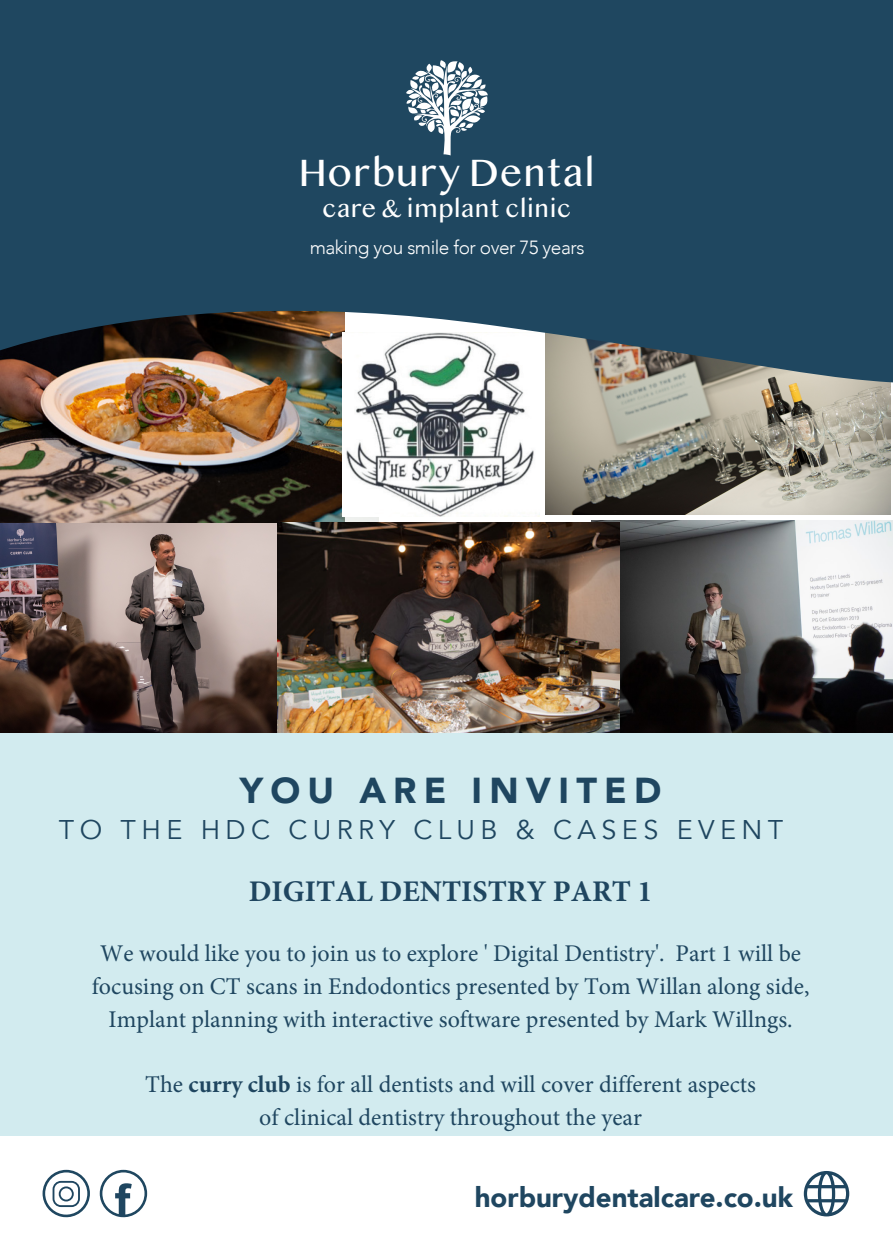
<style>
.page{position:relative;width:893px;height:1259px;background:#fff}
.page>*{position:absolute;margin:0;border:0;box-sizing:border-box;transform-origin:0 0}
.t1{font:40.5px "Lao MN";color:#fff}
.t2{font:900 36px "Avenir";letter-spacing:.2em;color:#1f4660}
.t3{font:700 30px "Minion Pro";color:#1f4660}
.t4{font:900 27.6px "Avenir";color:#1f4660}
.t5{font:27px "Avenir";letter-spacing:.2em;color:#1f4660}
.t6{font:26.1px "Lao MN";color:#fff}
.t7{font:24px/32.7px "Minion Pro";color:#1f4660;text-align:center}
.t8{font:300 19.2px "Avenir";letter-spacing:-.025em;color:#fff}
.s1{font-weight:700}
</style>
<div class="page">
<img style="left:0;top:517px;width:379px;height:216px">
<img style="left:591px;top:520px;width:302px;height:213px">
<img style="left:0;top:393px;width:344px;height:129px">
<img style="left:545px;top:393px;width:346px;height:121px">
<img style="left:278px;top:522px;width:341px;height:211px">
<svg style="left:804px;top:1171px;width:45px;height:45px"></svg>
<svg style="left:99px;top:1169px;width:49px;height:49px"></svg>
<svg style="left:42px;top:1169px;width:48px;height:49px"></svg>
<div style="left:0;top:733px;width:893px;height:402px;background:#d2ebef"></div>
<svg style="left:0;top:0;width:893px;height:393px;background:#2a4c60"></svg>
<svg style="left:406px;top:60px;width:83px;height:95px"></svg>
<img style="left:342px;top:332px;width:197px;height:185px">
<p class="t1" style="left:299px;top:148px;width:298px">Horbury Dental</p>
<p class="t6" style="left:322px;top:193px;width:251px">care &amp; implant clinic</p>
<p class="t8" style="left:310px;top:236px;width:276px">making you smile for over 75 years</p>
<p class="t2" style="left:240px;top:759px;width:423px">YOU ARE INVITED</p>
<p class="t5" style="left:59px;top:813px;width:726px">TO THE HDC CURRY CLUB &amp; CASES EVENT</p>
<p class="t3" style="left:249px;top:870px;width:405px">DIGITAL DENTISTRY PART 1</p>
<p class="t7" style="left:92px;top:937px;width:719px">We would like you to join us to explore ' Digital Dentistry'. Part 1 will be focusing on CT scans in Endodontics presented by Tom Willan along side,<br>Implant planning with interactive software presented by Mark Willngs.</p>
<p class="t7" style="left:145px;top:1068px;width:612px">The <span class="s1">curry club</span> is for all dentists and will cover different aspects of clinical dentistry throughout the year</p>
<p class="t4" style="left:475px;top:1174px;width:320px">horburydentalcare.co.uk</p>
</div>
